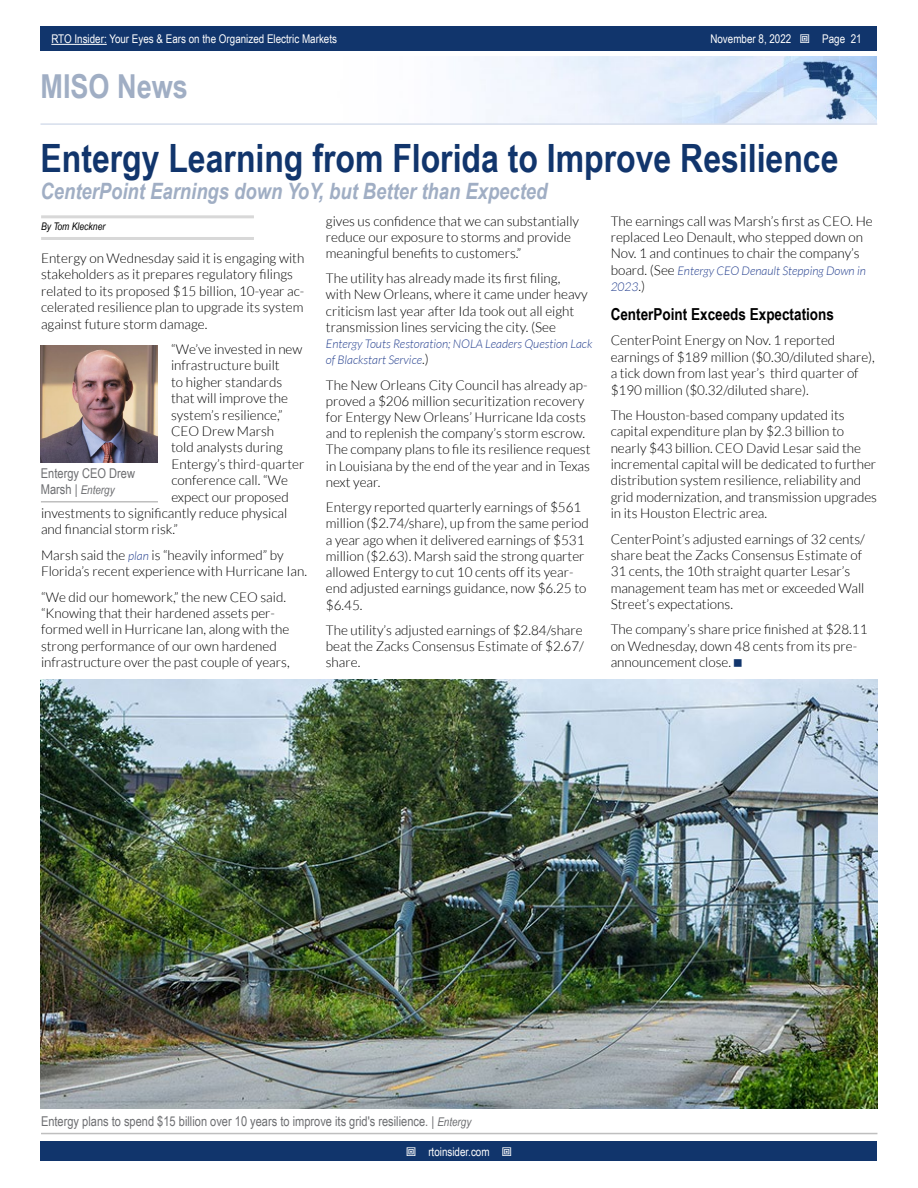
<style>
.page{position:relative;width:918px;height:1188px;background:#fff}
.page>*{position:absolute;margin:0;border:0;box-sizing:border-box;transform-origin:0 0}
.t1{font:700 39px "Arial Narrow";color:#11356c}
.t2{font:700 33px "Arial Narrow";color:#a0aec4}
.t3{font:italic 700 22.5px "Arial Narrow";color:#a0aec4}
.t4{font:700 16.5px "Arial Narrow";color:#000}
.t5{font:300 13.5px/16.4px "Lato";color:#000}
.t6{font:13.5px "Arial Narrow";color:#6d6e71}
.t7{font:italic 300 12px/16.2px "Lato";color:#25408f}
.t8{font:12px "Arial Narrow";color:#fff}
.t9{font:italic 12px "Arial Narrow";color:#6d6e71}
.t10{font:italic 10.5px "Arial Narrow";color:#000}
.s1{font-style:italic;font-size:12px;color:#25408f}
.s2{font-style:normal;font-size:13.5px;color:#000}
.s3{font-style:normal;font-size:13.5px}
.s4{font-style:italic;font-size:12px}
</style>
<div class="page">
<div style="left:41px;top:1142px;width:836px;height:19px;background:#11356c"></div>
<div style="left:41px;top:27px;width:836px;height:24px;background:#11356c"></div>
<hr style="left:51px;top:44px;width:56px;height:1px;background:#fff">
<img style="left:474px;top:56px;width:403px;height:67px">
<hr style="left:40px;top:123px;width:837px;height:2px;background:#d6deec">
<hr style="left:41px;top:215px;width:213px;height:3px;background:#d8d8d8">
<hr style="left:41px;top:237px;width:213px;height:3px;background:#d8d8d8">
<img style="left:40px;top:346px;width:118px;height:117px">
<hr style="left:41px;top:501px;width:117px;height:2px;background:#bfbfbf">
<hr style="left:41px;top:1133px;width:836px;height:1px;background:#bfbfbf">
<img style="left:41px;top:679px;width:836px;height:429px">
<p class="t8" style="left:51px;top:30px;width:287px">RTO Insider: Your Eyes &amp; Ears on the Organized Electric Markets</p>
<p class="t8" style="left:710px;top:30px;width:82px">November 8, 2022</p>
<p class="t8" style="left:822px;top:30px;width:41px">Page 21</p>
<h2 class="t2" style="left:40px;top:61px;width:149px">MISO News</h2>
<h1 class="t1" style="left:40px;top:129px;width:799px">Entergy Learning from Florida to Improve Resilience</h1>
<h3 class="t3" style="left:40px;top:174px;width:508px">CenterPoint Earnings down YoY, but Better than Expected</h3>
<p class="t10" style="left:41px;top:219px;width:66px">By Tom Kleckner</p>
<p class="t5" style="left:41px;top:250px;width:265px">Entergy on Wednesday said it is engaging with stakeholders as it prepares regulatory filings related to its proposed $15 billion, 10-year ac&shy;celerated resilience plan to upgrade its system against future storm damage.</p>
<p class="t5" style="left:171px;top:341px;width:133px">“We’ve invested in new</p>
<p class="t5" style="left:171px;top:357px;width:110px">infrastructure built</p>
<p class="t5" style="left:171px;top:374px;width:113px">to higher standards</p>
<p class="t5" style="left:171px;top:390px;width:118px">that will improve the</p>
<p class="t5" style="left:171px;top:407px;width:113px">system’s resilience,”</p>
<p class="t5" style="left:171px;top:423px;width:105px">CEO Drew Marsh</p>
<p class="t5" style="left:171px;top:440px;width:113px">told analysts during</p>
<p class="t5" style="left:171px;top:456px;width:134px">Entergy’s third-quarter</p>
<p class="t5" style="left:171px;top:472px;width:118px">conference call. “We</p>
<p class="t5" style="left:171px;top:489px;width:119px">expect our proposed</p>
<p class="t5" style="left:41px;top:505px;width:248px">investments to significantly reduce physical</p>
<p class="t5" style="left:41px;top:522px;width:139px">and financial storm risk.”</p>
<p class="t5" style="left:41px;top:547px;width:267px">Marsh said the <span class="s1">plan</span> is “heavily informed” by<br>Florida’s recent experience with Hurricane Ian.</p>
<p class="t5" style="left:41px;top:589px;width:250px">“We did our homework,” the new CEO said. “Knowing that their hardened assets per&shy;formed well in Hurricane Ian, along with the strong performance of our own hardened infrastructure over the past couple of years,</p>
<p class="t5" style="left:611px;top:213px;width:264px">The earnings call was Marsh’s first as CEO. He replaced Leo Denault, who stepped down on<br>Nov. 1 and continues to chair the company’s</p>
<p class="t7" style="left:611px;top:263px;width:257px"><span class="s2">board. (See</span> Entergy CEO Denault Stepping Down in<br>2023<span class="s2">.)</span></p>
<p class="t4" style="left:611px;top:302px;width:225px">CenterPoint Exceeds Expectations</p>
<p class="t5" style="left:611px;top:332px;width:266px">CenterPoint Energy on Nov. 1 reported earnings of $189 million ($0.30/diluted share), a tick down from last year’s third quarter of $190 million ($0.32/diluted share).</p>
<p class="t5" style="left:611px;top:407px;width:268px">The Houston-based company updated its capital expenditure plan by $2.3 billion to nearly $43 billion. CEO David Lesar said the incremental capital will be dedicated to further distribution system resilience, reliability and grid modernization, and transmission upgrades in its Houston Electric area.</p>
<p class="t5" style="left:611px;top:531px;width:256px">CenterPoint’s adjusted earnings of 32 cents/ share beat the Zacks Consensus Estimate of 31 cents, the 10th straight quarter Lesar’s management team has met or exceeded Wall Street’s expectations.</p>
<p class="t5" style="left:611px;top:621px;width:258px">The company’s share price finished at $28.11 on Wednesday, down 48 cents from its pre&shy;announcement close.</p>
<p class="t5" style="left:326px;top:213px;width:255px">gives us confidence that we can substantially reduce our exposure to storms and provide meaningful benefits to customers.”</p>
<p class="t5" style="left:326px;top:270px;width:263px">The utility has already made its first filing, with New Orleans, where it came under heavy criticism last year after Ida took out all eight transmission lines servicing the city. (See</p>
<p class="t7" style="left:326px;top:336px;width:268px">Entergy Touts Restoration; NOLA Leaders Question Lack of Blackstart Service<span class="s2">.)</span></p>
<p class="t5" style="left:326px;top:377px;width:266px">The New Orleans City Council has already ap&shy;proved a $206 million securitization recovery for Entergy New Orleans’ Hurricane Ida costs and to replenish the company’s storm escrow.<br>The company plans to file its resilience request in Louisiana by the end of the year and in Texas next year.</p>
<p class="t5" style="left:326px;top:499px;width:265px">Entergy reported quarterly earnings of $561 million ($2.74/share), up from the same period a year ago when it delivered earnings of $531 million ($2.63). Marsh said the strong quarter allowed Entergy to cut 10 cents off its year&shy;end adjusted earnings guidance, now $6.25 to $6.45.</p>
<p class="t5" style="left:326px;top:622px;width:260px;text-align:justify">The utility’s adjusted earnings of $2.84/share beat the Zacks Consensus Estimate of $2.67/ share.</p>
<p class="t6" style="left:41px;top:463px;width:96px">Entergy CEO Drew</p>
<p class="t9" style="left:41px;top:482px;width:75px"><span class="s3">Marsh |</span> Entergy</p>
<p class="t6" style="left:41px;top:1111px;width:432px">Entergy plans to spend $15 billion over 10 years to improve its grid's resilience. | <span class="s4">Entergy</span></p>
<p class="t8" style="left:428px;top:1143px;width:63px">rtoinsider.com</p>
</div>
